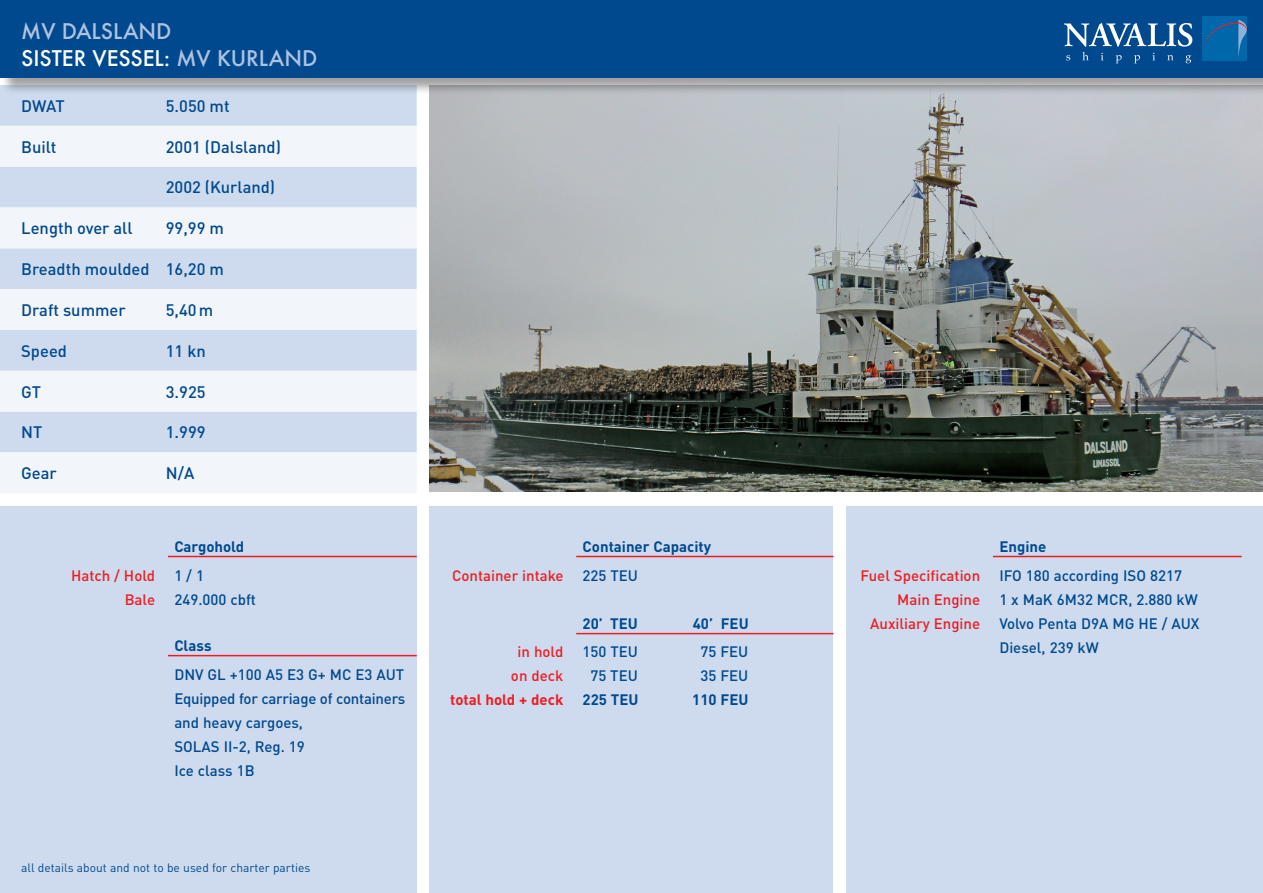
<style>
.page{position:relative;width:1263px;height:893px;background:#fff}
.page>*{position:absolute;margin:0;border:0;box-sizing:border-box;transform-origin:0 0}
.Fliesstext{font:500 21px "Futura";letter-spacing:-.005em;color:#fff}
.Fliesstext-2{font:500 21px "Futura";letter-spacing:-.005em;color:#aec3e1}
.t1{font:500 16.5px "DIN Pro";color:#01498e}
.text{font:500 15px/24px "DIN Pro";color:#01498e}
.text-2{font:500 15px "DIN Pro";color:#ee1d23}
.text-3{font:700 15px "DIN Pro";color:#01498e}
.Headline{font:700 15px "DIN Pro";color:#01498e}
.text-4{font:700 15px "DIN Pro";color:#ee1d23}
.text-5{font:12px "DIN Pro";color:#01498e}
.s1{color:#aec3e1}
</style>
<div class="page">
<div style="left:0;top:506px;width:417px;height:387px;background:#cedbee"></div>
<div style="left:429px;top:506px;width:404px;height:387px;background:#cedbee"></div>
<div style="left:846px;top:506px;width:417px;height:387px;background:#cedbee"></div>
<img style="left:429px;top:95px;width:834px;height:396px">
<div style="left:0;top:85px;width:417px;height:41px;background:#cedbee"></div>
<svg style="left:0;top:126px;width:417px;height:367px;fill:#f2f5fa"></svg>
<hr style="left:168px;top:556px;width:249px;height:1px;background:#ee1d23">
<hr style="left:168px;top:655px;width:249px;height:1px;background:#ee1d23">
<hr style="left:576px;top:556px;width:257px;height:1px;background:#ee1d23">
<hr style="left:576px;top:633px;width:257px;height:1px;background:#ee1d23">
<hr style="left:993px;top:556px;width:249px;height:1px;background:#ee1d23">
<div style="left:1px;top:1px;width:1262px;height:94px;background:#231f20;opacity:.43"></div>
<div style="left:0;top:0;width:1263px;height:77px;background:#01498e"></div>
<div style="left:1202px;top:16px;width:45px;height:45px;background:#0067aa"></div>
<svg style="left:1203px;top:20px;width:44px;height:38px"></svg>
<svg style="left:1064px;top:23px;width:128px;height:40px"></svg>
<p class="Fliesstext-2" style="left:21px;top:16px;width:152px">MV DALSLAND</p>
<p class="Fliesstext" style="left:21px;top:43px;width:297px">SISTER VESSEL: <span class="s1">MV KURLAND</span></p>
<p class="t1" style="left:21px;top:93px;width:45px">DWAT</p>
<p class="t1" style="left:166px;top:93px;width:65px">5.050 mt</p>
<p class="t1" style="left:21px;top:134px;width:37px">Built</p>
<p class="t1" style="left:166px;top:134px;width:117px">2001 (Dalsland)</p>
<p class="t1" style="left:166px;top:175px;width:111px">2002 (Kurland)</p>
<p class="t1" style="left:21px;top:215px;width:113px">Length over all</p>
<p class="t1" style="left:166px;top:215px;width:60px">99,99 m</p>
<p class="t1" style="left:21px;top:256px;width:130px">Breadth moulded</p>
<p class="t1" style="left:166px;top:256px;width:60px">16,20 m</p>
<p class="t1" style="left:21px;top:297px;width:106px">Draft summer</p>
<p class="t1" style="left:166px;top:297px;width:49px">5,40m</p>
<p class="t1" style="left:21px;top:338px;width:47px">Speed</p>
<p class="t1" style="left:166px;top:338px;width:41px">11 kn</p>
<p class="t1" style="left:21px;top:379px;width:21px">GT</p>
<p class="t1" style="left:166px;top:379px;width:41px">3.925</p>
<p class="t1" style="left:21px;top:420px;width:23px">NT</p>
<p class="t1" style="left:166px;top:420px;width:41px">1.999</p>
<p class="t1" style="left:21px;top:460px;width:37px">Gear</p>
<p class="t1" style="left:166px;top:460px;width:30px">N/A</p>
<p class="Headline" style="left:174px;top:534px;width:72px">Cargohold</p>
<p class="text-2" style="left:71px;top:564px;width:86px">Hatch / Hold</p>
<p class="text" style="left:174px;top:562px;width:31px">1 / 1</p>
<p class="text-2" style="left:125px;top:588px;width:32px">Bale</p>
<p class="text" style="left:174px;top:586px;width:83px">249.000 cbft</p>
<p class="Headline" style="left:174px;top:633px;width:39px">Class</p>
<p class="text" style="left:174px;top:661px;width:231px">DNV GL +100 A5 E3 G+ MC E3 AUT</p>
<p class="text" style="left:174px;top:685px;width:233px">Equipped for carriage of containers and heavy cargoes,</p>
<p class="text" style="left:174px;top:733px;width:132px">SOLAS II-2, Reg. 19</p>
<p class="text" style="left:174px;top:757px;width:82px">Ice class 1B</p>
<p class="text-5" style="left:21px;top:858px;width:291px">all details about and not to be used for charter parties</p>
<p class="text-3" style="left:583px;top:534px;width:130px">Container Capacity</p>
<p class="text-2" style="left:452px;top:564px;width:113px">Container intake</p>
<p class="text" style="left:583px;top:562px;width:57px">225 TEU</p>
<p class="text-3" style="left:583px;top:611px;width:57px">20’ TEU</p>
<p class="text-3" style="left:693px;top:611px;width:58px">40’ FEU</p>
<p class="text-2" style="left:518px;top:640px;width:47px">in hold</p>
<p class="text" style="left:583px;top:638px;width:57px">150 TEU</p>
<p class="text" style="left:700px;top:638px;width:49px">75 FEU</p>
<p class="text-2" style="left:511px;top:664px;width:54px">on deck</p>
<p class="text" style="left:590px;top:662px;width:49px">75 TEU</p>
<p class="text" style="left:700px;top:662px;width:49px">35 FEU</p>
<p class="text-4" style="left:450px;top:688px;width:115px">total hold + deck</p>
<p class="text-3" style="left:583px;top:688px;width:57px">225 TEU</p>
<p class="text-3" style="left:692px;top:688px;width:58px">110 FEU</p>
<p class="Headline" style="left:999px;top:534px;width:48px">Engine</p>
<p class="text-2" style="left:860px;top:564px;width:121px">Fuel Specification</p>
<p class="text" style="left:999px;top:562px;width:184px">IFO 180 according ISO 8217</p>
<p class="text-2" style="left:897px;top:588px;width:84px">Main Engine</p>
<p class="text" style="left:999px;top:586px;width:200px">1 x MaK 6M32 MCR, 2.880 kW</p>
<p class="text-2" style="left:870px;top:612px;width:112px">Auxiliary Engine</p>
<p class="text" style="left:999px;top:610px;width:202px">Volvo Penta D9A MG HE / AUX<br>Diesel, 239 kW</p>
</div>
